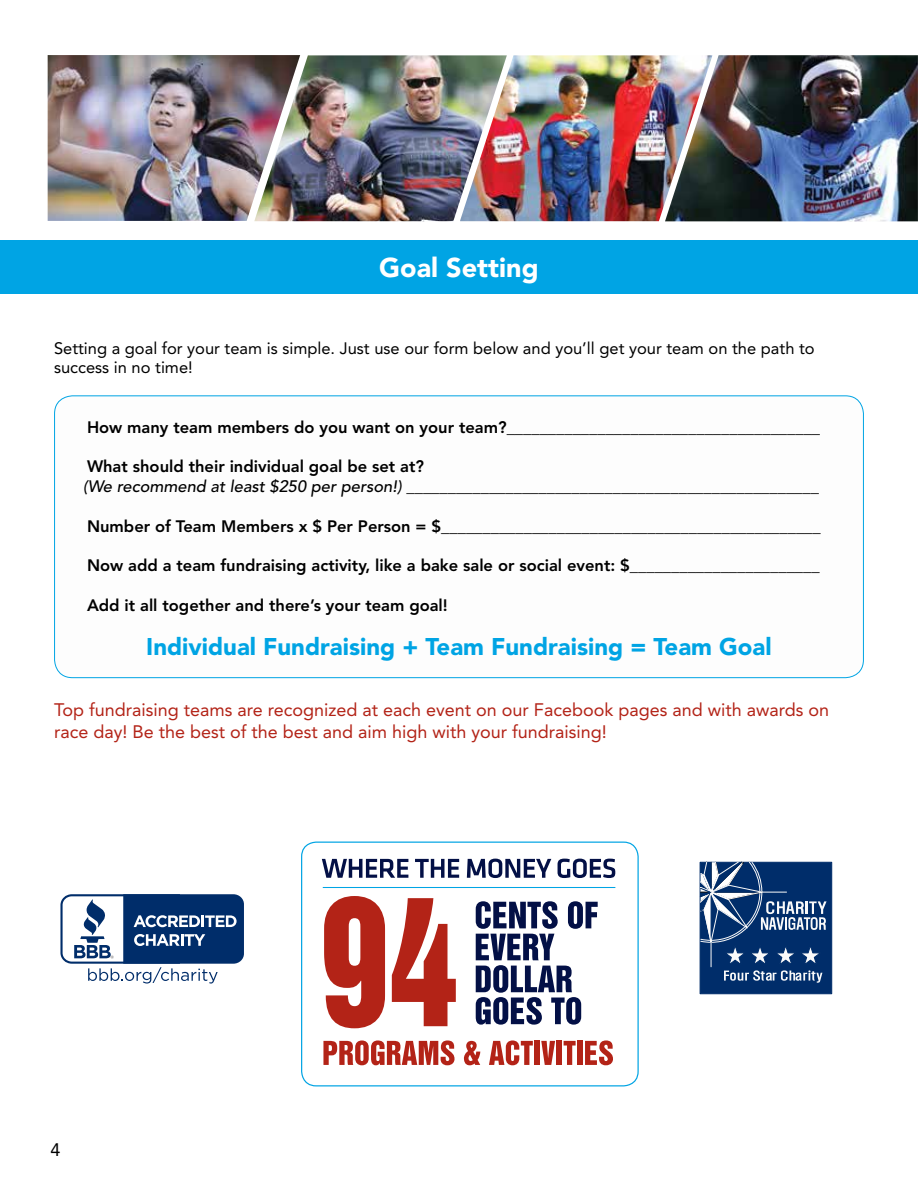
<style>
.page{position:relative;width:918px;height:1188px;background:#fff}
.page>*{position:absolute;margin:0;border:0;box-sizing:border-box;transform-origin:0 0}
.t1{font:162.9px "Helvetica Inserat";color:#b32317;scale:.85 1}
.t2{font:900 27px "Avenir";color:#fff}
.t3{font:900 24px "Avenir";color:#00a4e4}
.t4{font:18px/21.6px "Avenir";color:#b32317}
.t5{font:18px "Avenir";color:#000}
.t6{font:800 16.5px/19.8px "Avenir";color:#000}
.t7{font:16.5px/19.8px "Avenir";color:#000}
.s1{font-weight:500;font-style:italic}
</style>
<div class="page">
<img style="left:48px;top:55px;width:206px;height:166px">
<img style="left:254px;top:55px;width:206px;height:166px">
<img style="left:460px;top:55px;width:205px;height:166px">
<img style="left:665px;top:55px;width:253px;height:166px">
<div style="left:0;top:240px;width:918px;height:54px;background:#00a4e4"></div>
<div style="left:301px;top:842px;width:338px;height:244px;border:1px solid #00a4e4;border-radius:15px"></div>
<svg style="left:60px;top:894px;width:184px;height:90px"></svg>
<div style="left:700px;top:862px;width:132px;height:132px;background:#002d6a;border:1px solid #002d6a"></div>
<svg style="left:700px;top:861px;width:127px;height:122px"></svg>
<svg style="left:476px;top:901px;width:122px;height:124px"></svg>
<svg style="left:322px;top:859px;width:86px;height:19px"></svg>
<svg style="left:415px;top:859px;width:44px;height:19px"></svg>
<svg style="left:467px;top:859px;width:84px;height:19px"></svg>
<svg style="left:558px;top:859px;width:57px;height:19px"></svg>
<hr style="left:323px;top:887px;width:292px;height:1px;background:#00a4e4">
<svg style="left:323px;top:1040px;width:132px;height:25px"></svg>
<svg style="left:464px;top:1041px;width:16px;height:24px"></svg>
<svg style="left:489px;top:1040px;width:44px;height:25px"></svg>
<div style="left:534px;top:1041px;width:6px;height:24px;background:#b32317"></div>
<svg style="left:541px;top:1041px;width:14px;height:24px"></svg>
<div style="left:557px;top:1041px;width:5px;height:24px;background:#b32317"></div>
<svg style="left:564px;top:1041px;width:12px;height:24px"></svg>
<div style="left:577px;top:1041px;width:6px;height:24px;background:#b32317"></div>
<svg style="left:585px;top:1040px;width:28px;height:25px"></svg>
<h2 class="t2" style="left:379px;top:251px;width:161px">Goal Setting</h2>
<p class="t7" style="left:54px;top:338px;width:762px">Setting a goal for your team is simple. Just use our form below and you’ll get your team on the path to success in no time!</p>
<p class="t6" style="left:87px;top:417px;width:735px">How many team members do you want on your team?______________________________________</p>
<p class="t6" style="left:83px;top:457px;width:737px">What should their individual goal be set at?<br><span class="s1">(We recommend at least $250 per person!)</span> __________________________________________________</p>
<p class="t6" style="left:87px;top:516px;width:735px">Number of Team Members x $ Per Person = $______________________________________________</p>
<p class="t6" style="left:87px;top:556px;width:734px">Now add a team fundraising activity, like a bake sale or social event: $_______________________</p>
<p class="t6" style="left:87px;top:595px;width:362px">Add it all together and there’s your team goal!</p>
<h3 class="t3" style="left:146px;top:632px;width:627px">Individual Fundraising + Team Fundraising = Team Goal</h3>
<p class="t4" style="left:54px;top:699px;width:777px">Top fundraising teams are recognized at each event on our Facebook pages and with awards on race day! Be the best of the best and aim high with your fundraising!</p>
<p class="t5" style="left:50px;top:1139px;width:12px">4</p>
<h1 class="t1" style="left:320px;top:865px;width:164px">94</h1>
</div>
